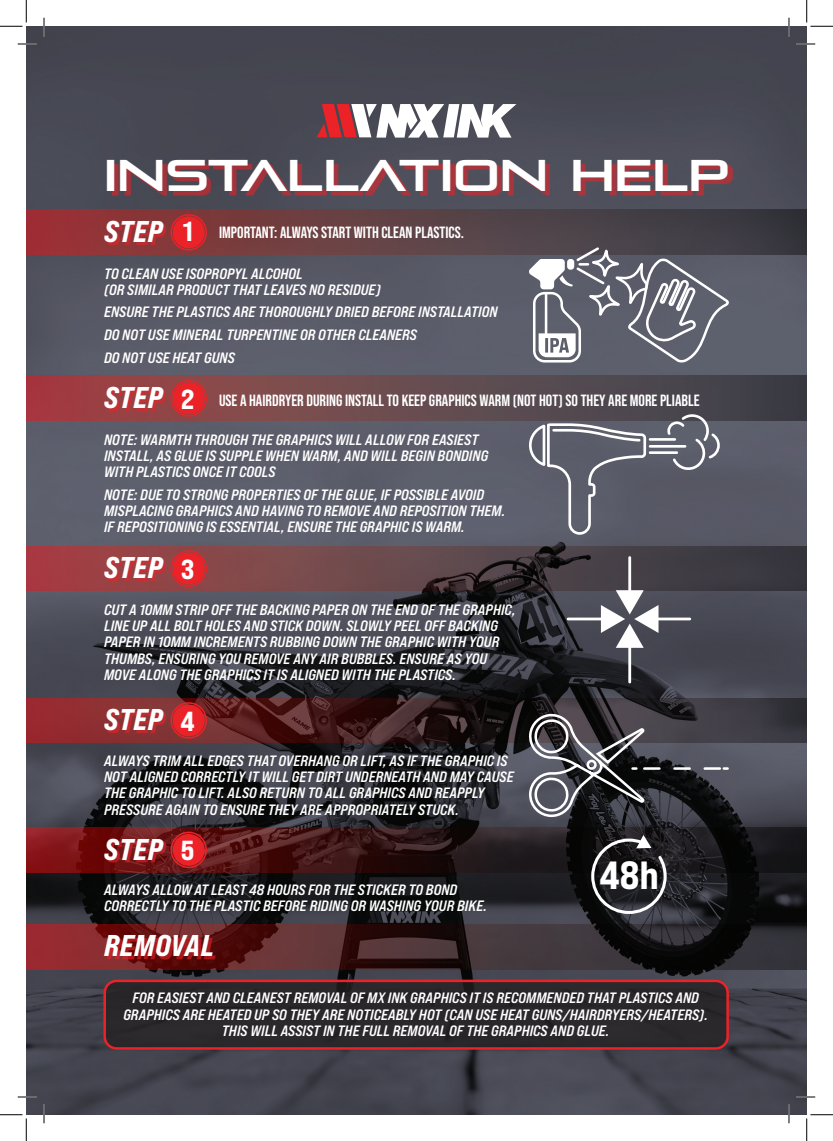
<style>
.page{position:relative;width:833px;height:1141px;background:#fff}
.page>*{position:absolute;margin:0;border:0;box-sizing:border-box;transform-origin:0 0}
.t1{font:700 44.12px "Pirulen Rg";letter-spacing:.01em;color:#fff}
.t2{font:39.25px "Bebas Neue Pro Exp Eb";color:#fff}
.Header2{font:30px "Bebas Neue Pro Exp Eb It";letter-spacing:.01em;color:#fff}
.t3{font:27.5px "Bebas Neue Pro Exp Eb";color:#fff}
.banner_sub_head{font:700 16.25px "Bebas Neue Pro";color:#fff}
.body{font:15px/16.2px "Bebas Neue Pro Exp Bd It";color:#fff}
</style>
<div class="page">
<img style="left:26px;top:26px;width:780px;height:1088px">
<svg style="left:26px;top:210px;width:780px;height:45px;background:#613d41"></svg>
<svg style="left:26px;top:376px;width:780px;height:45px;background:#69464b"></svg>
<svg style="left:26px;top:546px;width:780px;height:45px;background:#603f43"></svg>
<svg style="left:26px;top:698px;width:780px;height:44px;background:#4a2427"></svg>
<svg style="left:26px;top:827px;width:780px;height:45px;background:#3a1718"></svg>
<svg style="left:26px;top:924px;width:780px;height:45px;background:#462528"></svg>
<svg style="left:316px;top:104px;width:200px;height:34px"></svg>
<div style="left:112px;top:164px;width:620px;height:31px;background:#eb2228;opacity:.7"></div>
<svg style="left:170px;top:380px;width:37px;height:36px"></svg>
<svg style="left:170px;top:214px;width:37px;height:36px"></svg>
<svg style="left:170px;top:550px;width:37px;height:36px"></svg>
<svg style="left:170px;top:702px;width:37px;height:36px"></svg>
<svg style="left:170px;top:831px;width:37px;height:37px"></svg>
<div style="left:105px;top:980px;width:622px;height:68px;background:#2b282b;border-radius:12px"></div>
<div style="left:103px;top:979px;width:625px;height:70px;border:2px solid #eb2228;border-radius:12px"></div>
<div style="left:107px;top:223px;width:59px;height:22px;background:#eb2228;opacity:.7"></div>
<div style="left:107px;top:389px;width:59px;height:22px;background:#eb2228;opacity:.7"></div>
<div style="left:107px;top:559px;width:59px;height:22px;background:#eb2228;opacity:.7"></div>
<div style="left:107px;top:711px;width:59px;height:22px;background:#eb2228;opacity:.7"></div>
<div style="left:107px;top:840px;width:59px;height:22px;background:#eb2228;opacity:.7"></div>
<div style="left:107px;top:937px;width:108px;height:22px;background:#eb2228;opacity:.7"></div>
<svg style="left:527px;top:413px;width:193px;height:123px;background:#686974"></svg>
<svg style="left:528px;top:245px;width:203px;height:120px;background:#787984"></svg>
<hr style="left:567px;top:617px;width:37px;height:3px;background:#fff">
<hr style="left:628px;top:557px;width:2px;height:37px;background:#fff">
<hr style="left:628px;top:643px;width:2px;height:39px;background:#fff">
<hr style="left:654px;top:617px;width:35px;height:3px;background:#fff">
<svg style="left:600px;top:590px;width:58px;height:57px"></svg>
<svg style="left:526px;top:714px;width:201px;height:104px;background:#49494f"></svg>
<svg style="left:589px;top:834px;width:78px;height:81px;background:#333336"></svg>
<svg style="left:18px;top:43px;width:18px;height:2px"></svg>
<svg style="left:796px;top:43px;width:18px;height:2px"></svg>
<svg style="left:18px;top:1096px;width:18px;height:1px"></svg>
<svg style="left:796px;top:1096px;width:18px;height:1px"></svg>
<svg style="left:43px;top:18px;width:2px;height:18px"></svg>
<svg style="left:43px;top:1104px;width:2px;height:19px"></svg>
<svg style="left:787px;top:18px;width:2px;height:18px"></svg>
<svg style="left:787px;top:1104px;width:2px;height:19px"></svg>
<svg style="left:0;top:0;width:27px;height:27px"></svg>
<svg style="left:0;top:1114px;width:27px;height:26px"></svg>
<svg style="left:806px;top:0;width:26px;height:27px"></svg>
<svg style="left:806px;top:1114px;width:26px;height:26px"></svg>
<p class="t1" style="left:104px;top:148px;width:626px">INSTALLATION HELP</p>
<p class="Header2" style="left:104px;top:213px;width:60px">STEP</p>
<p class="t3" style="left:183px;top:214px;width:11px">1</p>
<p class="banner_sub_head" style="left:219px;top:223px;width:246px">IMPORTANT: ALWAYS START WITH CLEAN PLASTICS.</p>
<p class="body" style="left:104px;top:265px;width:278px">TO CLEAN USE ISOPROPYL ALCOHOL<br>(OR SIMILAR PRODUCT THAT LEAVES NO RESIDUE)</p>
<p class="body" style="left:104px;top:304px;width:395px">ENSURE THE PLASTICS ARE THOROUGHLY DRIED BEFORE INSTALLATION</p>
<p class="body" style="left:104px;top:326px;width:314px">DO NOT USE MINERAL TURPENTINE OR OTHER CLEANERS</p>
<p class="body" style="left:104px;top:349px;width:132px">DO NOT USE HEAT GUNS</p>
<p class="Header2" style="left:104px;top:379px;width:60px">STEP</p>
<p class="t3" style="left:181px;top:382px;width:15px">2</p>
<p class="banner_sub_head" style="left:219px;top:391px;width:481px">USE A HAIRDRYER DURING INSTALL TO KEEP GRAPHICS WARM (NOT HOT) SO THEY ARE MORE PLIABLE</p>
<p class="body" style="left:104px;top:431px;width:385px">NOTE: WARMTH THROUGH THE GRAPHICS WILL ALLOW FOR EASIEST<br>INSTALL, AS GLUE IS SUPPLE WHEN WARM, AND WILL BEGIN BONDING<br>WITH PLASTICS ONCE IT COOLS</p>
<p class="body" style="left:104px;top:486px;width:402px">NOTE: DUE TO STRONG PROPERTIES OF THE GLUE, IF POSSIBLE AVOID<br>MISPLACING GRAPHICS AND HAVING TO REMOVE AND REPOSITION THEM.<br>IF REPOSITIONING IS ESSENTIAL, ENSURE THE GRAPHIC IS WARM.</p>
<p class="Header2" style="left:104px;top:549px;width:60px">STEP</p>
<p class="t3" style="left:181px;top:552px;width:15px">3</p>
<p class="body" style="left:104px;top:601px;width:413px">CUT A 10MM STRIP OFF THE BACKING PAPER ON THE END OF THE GRAPHIC, LINE UP ALL BOLT HOLES AND STICK DOWN. SLOWLY PEEL OFF BACKING PAPER IN 10MM INCREMENTS RUBBING DOWN THE GRAPHIC WITH YOUR THUMBS, ENSURING YOU REMOVE ANY AIR BUBBLES. ENSURE AS YOU MOVE ALONG THE GRAPHICS IT IS ALIGNED WITH THE PLASTICS.</p>
<p class="Header2" style="left:104px;top:700px;width:60px">STEP</p>
<p class="t3" style="left:180px;top:704px;width:16px">4</p>
<p class="body" style="left:104px;top:752px;width:411px">ALWAYS TRIM ALL EDGES THAT OVERHANG OR LIFT, AS IF THE GRAPHIC IS NOT ALIGNED CORRECTLY IT WILL GET DIRT UNDERNEATH AND MAY CAUSE THE GRAPHIC TO LIFT. ALSO RETURN TO ALL GRAPHICS AND REAPPLY PRESSURE AGAIN TO ENSURE THEY ARE APPROPRIATELY STUCK.</p>
<p class="Header2" style="left:104px;top:830px;width:60px">STEP</p>
<p class="t3" style="left:181px;top:833px;width:15px">5</p>
<p class="body" style="left:104px;top:881px;width:384px">ALWAYS ALLOW AT LEAST 48 HOURS FOR THE STICKER TO BOND<br>CORRECTLY TO THE PLASTIC BEFORE RIDING OR WASHING YOUR BIKE.</p>
<p class="Header2" style="left:104px;top:927px;width:112px">REMOVAL</p>
<h2 class="t2" style="left:599px;top:850px;width:61px">48h</h2>
<p class="body" style="left:123px;top:989px;width:585px;text-align:center">FOR EASIEST AND CLEANEST REMOVAL OF MX INK GRAPHICS IT IS RECOMMENDED THAT PLASTICS AND<br>GRAPHICS ARE HEATED UP SO THEY ARE NOTICEABLY HOT (CAN USE HEAT GUNS/HAIRDRYERS/HEATERS).<br>THIS WILL ASSIST IN THE FULL REMOVAL OF THE GRAPHICS AND GLUE.</p>
</div>
